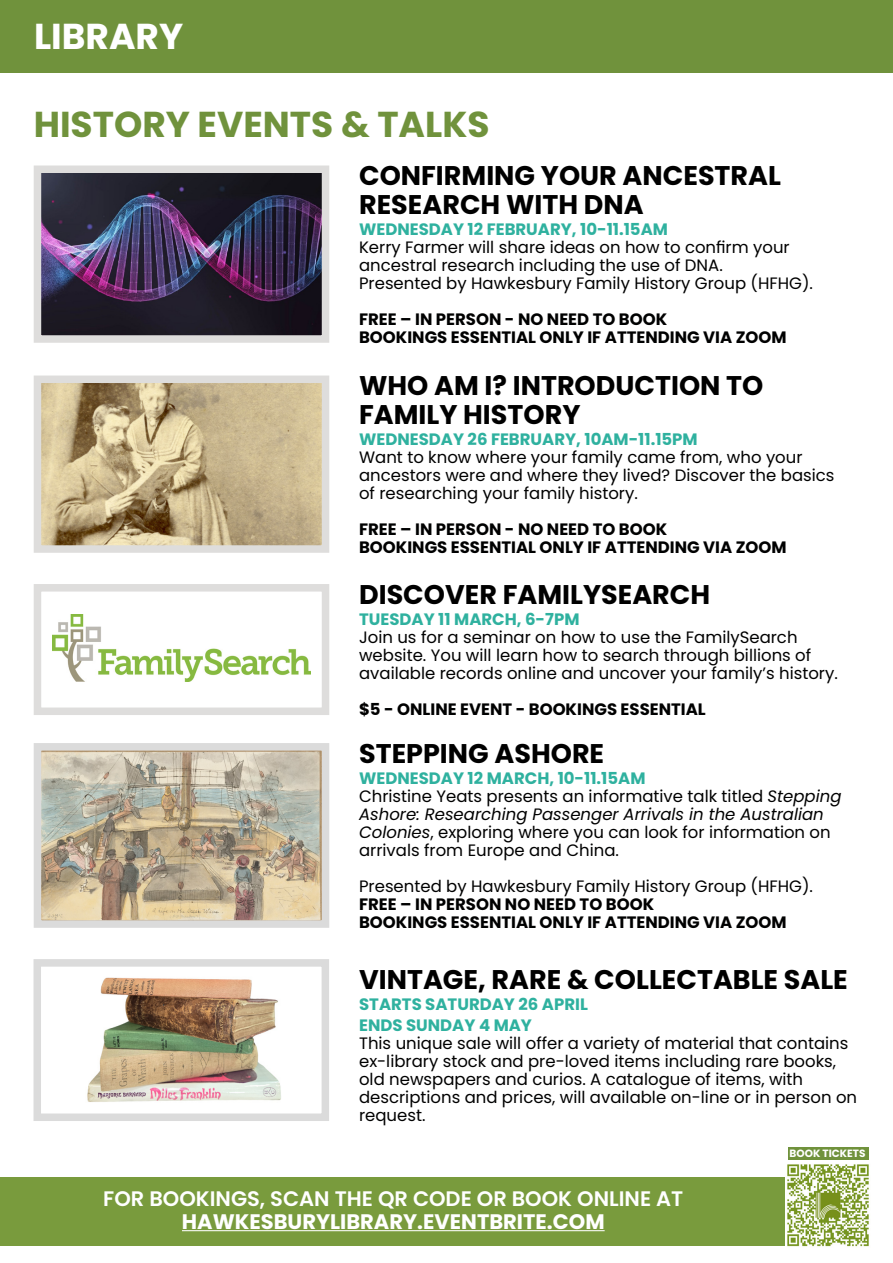
<style>
.page{position:relative;width:893px;height:1263px;background:#fff}
.page>*{position:absolute;margin:0;border:0;box-sizing:border-box;transform-origin:0 0}
.t1{font:700 36px "Poppins";color:#70923c}
.t2{font:700 36px "Poppins";color:#fff}
.t3{font:700 27px/28.5px "Poppins";color:#000}
.t4{font:600 21px "Poppins";color:#fff}
.t5{font:700 21px "Poppins";color:#fff}
.t6{font:16.5px/18px "Poppins";color:#000101}
.t7{font:700 16.5px/18px "Poppins";color:#000101}
.t8{font:700 16.5px/21px "Poppins";color:#2fb19f}
.t9{font:700 10.5px "Poppins";color:#fff}
.s1{font-weight:700;color:#2fb19f}
.s2{font-style:italic}
</style>
<div class="page">
<div style="left:0;top:1177px;width:787px;height:69px;background:#799b3d"></div>
<img style="left:786px;top:1164px;width:83px;height:83px">
<div style="left:788px;top:1147px;width:81px;height:13px;background:#70923c"></div>
<hr style="left:182px;top:1230px;width:423px;height:1px;background:#fff">
<img style="left:43px;top:174px;width:277px;height:160px">
<div style="left:34px;top:165px;width:295px;height:178px;border:8px solid #dedddc"></div>
<img style="left:43px;top:384px;width:277px;height:160px">
<div style="left:34px;top:375px;width:295px;height:178px;border:8px solid #dedddc"></div>
<img style="left:53px;top:614px;width:257px;height:67px">
<div style="left:34px;top:584px;width:295px;height:131px;border:8px solid #dedddc"></div>
<img style="left:43px;top:752px;width:277px;height:167px">
<div style="left:34px;top:743px;width:295px;height:185px;border:8px solid #dbdbdb"></div>
<img style="left:87px;top:977px;width:194px;height:125px">
<div style="left:34px;top:959px;width:295px;height:162px;border:8px solid #dbdbdb"></div>
<div style="left:0;top:0;width:893px;height:72px;background:#70923c"></div>
<h1 class="t2" style="left:34px;top:15px;width:151px">LIBRARY</h1>
<h1 class="t1" style="left:34px;top:104px;width:457px">HISTORY EVENTS &amp; TALKS</h1>
<h2 class="t3" style="left:359px;top:161px;width:423px">CONFIRMING YOUR ANCESTRAL<br>RESEARCH WITH DNA</h2>
<p class="t8" style="left:359px;top:218px;width:310px">WEDNESDAY 12 FEBRUARY, 10-11.15AM</p>
<p class="t6" style="left:359px;top:238px;width:455px">Kerry Farmer will share ideas on how to confirm your ancestral research including the use of DNA.<br>Presented by Hawkesbury Family History Group (HFHG).</p>
<p class="t7" style="left:359px;top:310px;width:429px">FREE – IN PERSON - NO NEED TO BOOK<br>BOOKINGS ESSENTIAL ONLY IF ATTENDING VIA ZOOM</p>
<h2 class="t3" style="left:359px;top:371px;width:406px">WHO AM I? INTRODUCTION TO<br>FAMILY HISTORY</h2>
<p class="t8" style="left:359px;top:428px;width:340px">WEDNESDAY 26 FEBRUARY, 10AM-11.15PM</p>
<p class="t6" style="left:359px;top:448px;width:477px">Want to know where your family came from, who your ancestors were and where they lived? Discover the basics of researching your family history.</p>
<p class="t7" style="left:359px;top:520px;width:429px">FREE – IN PERSON - NO NEED TO BOOK<br>BOOKINGS ESSENTIAL ONLY IF ATTENDING VIA ZOOM</p>
<h2 class="t3" style="left:359px;top:580px;width:353px">DISCOVER FAMILYSEARCH</h2>
<p class="t8" style="left:359px;top:608px;width:222px">TUESDAY 11 MARCH, 6-7PM</p>
<p class="t6" style="left:359px;top:628px;width:480px">Join us for a seminar on how to use the FamilySearch website. You will learn how to search through billions of available records online and uncover your family’s history.</p>
<p class="t7" style="left:359px;top:700px;width:348px">$5 - ONLINE EVENT - BOOKINGS ESSENTIAL</p>
<h2 class="t3" style="left:359px;top:739px;width:247px">STEPPING ASHORE</h2>
<p class="t6" style="left:359px;top:769px;width:484px"><span class="s1">WEDNESDAY 12 MARCH, 10-11.15AM<br></span>Christine Yeats presents an informative talk titled <span class="s2">Stepping Ashore: Researching Passenger Arrivals in the Australian Colonies</span>, exploring where you can look for information on arrivals from Europe and China.</p>
<p class="t6" style="left:359px;top:877px;width:455px">Presented by Hawkesbury Family History Group (HFHG).</p>
<p class="t7" style="left:359px;top:895px;width:429px">FREE – IN PERSON NO NEED TO BOOK<br>BOOKINGS ESSENTIAL ONLY IF ATTENDING VIA ZOOM</p>
<h2 class="t3" style="left:359px;top:965px;width:490px">VINTAGE, RARE &amp; COLLECTABLE SALE</h2>
<p class="t8" style="left:359px;top:994px;width:230px">STARTS SATURDAY 26 APRIL<br>ENDS SUNDAY 4 MAY</p>
<p class="t6" style="left:359px;top:1034px;width:500px">This unique sale will offer a variety of material that contains ex-library stock and pre-loved items including rare books, old newspapers and curios. A catalogue of items, with descriptions and prices, will available on-line or in person on request.</p>
<p class="t4" style="left:103px;top:1187px;width:582px">FOR BOOKINGS, SCAN THE QR CODE OR BOOK ONLINE AT</p>
<p class="t5" style="left:182px;top:1209px;width:424px">HAWKESBURYLIBRARY.EVENTBRITE.COM</p>
<p class="t9" style="left:790px;top:1147px;width:77px">BOOK TICKETS</p>
</div>
